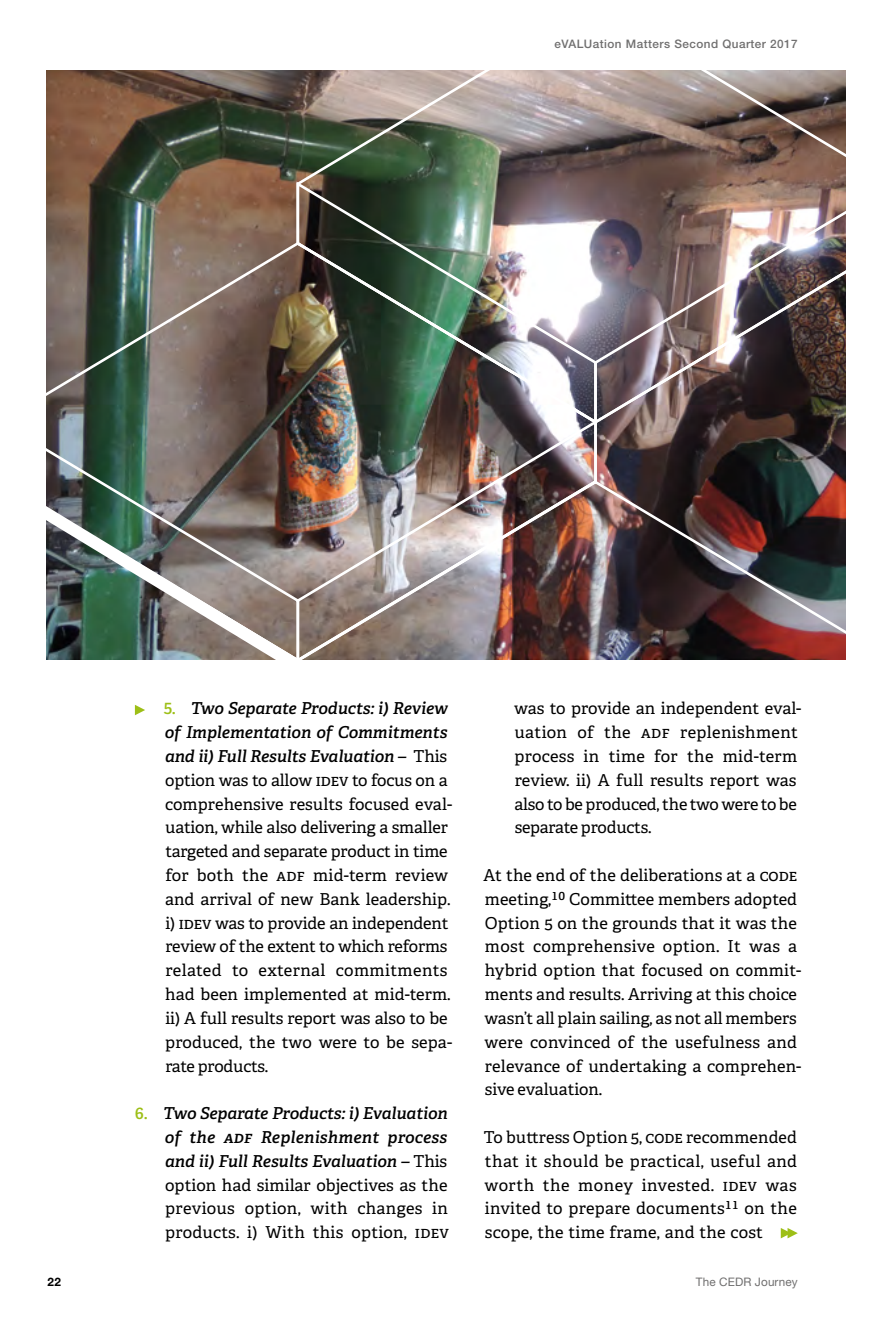
<style>
.page{position:relative;width:893px;height:1340px;background:#fff}
.page>*{position:absolute;margin:0;border:0;box-sizing:border-box;transform-origin:0 0}
.t1{font:16.45px/23.8px "Adelle";letter-spacing:.005em;color:#000}
.t2{font:500 11.72px "Helvetica Neue LT Std";letter-spacing:.04em;color:#706f6f}
.t3{font:11.72px "Helvetica Neue LT Std";letter-spacing:.01em;color:#706f6f}
.t4{font:700 11.72px "Helvetica Neue LT Std";color:#000}
.s1{font-weight:600;color:#9dbf17}
.s2{font-weight:600;font-style:italic}
</style>
<div class="page">
<img style="left:47px;top:70px;width:798px;height:409px">
<svg style="left:835px;top:479px;width:11px;height:177px;background:#714c47"></svg>
<img style="left:46px;top:240px;width:248px;height:177px">
<img style="left:300px;top:427px;width:299px;height:51px">
<img style="left:46px;top:417px;width:254px;height:61px">
<img style="left:294px;top:70px;width:552px;height:109px">
<img style="left:598px;top:179px;width:248px;height:248px">
<img style="left:294px;top:179px;width:304px;height:248px">
<img style="left:46px;top:478px;width:789px;height:182px">
<img style="left:46px;top:479px;width:254px;height:177px">
<svg style="left:46px;top:656px;width:255px;height:60px"></svg>
<svg style="left:781px;top:1228px;width:17px;height:10px"></svg>
<svg style="left:135px;top:704px;width:10px;height:11px"></svg>
<p class="t2" style="left:554px;top:36px;width:245px">eVALUation Matters Second Quarter 2017</p>
<p class="t1" style="left:164px;top:697px;width:290px"><span class="s1">5.</span> <span class="s2">Two Separate Products: i) Review of Implementation of Commitments and ii) Full Results Evaluation –</span> This option was to allow IDEV to focus on a comprehensive results focused eval&shy;uation, while also delivering a smaller targeted and separate product in time for both the ADF mid-term review and arrival of new Bank leadership. i) IDEV was to provide an independent review of the extent to which reforms related to external commitments had been implemented at mid-term. ii) A full results report was also to be produced, the two were to be sepa&shy;rate products.</p>
<p class="t1" style="left:165px;top:1101px;width:285px;text-align:justify;text-indent:-30px"><span class="s1">6.</span> <span class="s2">Two Separate Products: i) Evaluation of the ADF Replenishment process and ii) Full Results Evaluation –</span> This option had similar objectives as the previous option, with changes in products. i) With this option, IDEV</p>
<p class="t1" style="left:514px;top:697px;width:289px">was to provide an independent eval&shy;uation of the ADF replenishment process in time for the mid-term review. ii) A full results report was also to be produced, the two were to be separate products.</p>
<p class="t1" style="left:484px;top:863px;width:319px">At the end of the deliberations at a CODE meeting,<sup>10</sup> Committee members adopted Option 5 on the grounds that it was the most comprehensive option. It was a hybrid option that focused on commit&shy;ments and results. Arriving at this choice wasn’t all plain sailing, as not all members were convinced of the usefulness and relevance of undertaking a comprehen&shy;sive evaluation.</p>
<p class="t1" style="left:484px;top:1125px;width:315px;text-align:justify">To buttress Option 5, CODE recommended that it should be practical, useful and worth the money invested. IDEV was invited to prepare documents<sup>11</sup> on the scope, the time frame, and the cost</p>
<p class="t4" style="left:48px;top:1274px;width:15px">22</p>
<p class="t3" style="left:696px;top:1274px;width:103px">The CEDR Journey</p>
</div>
